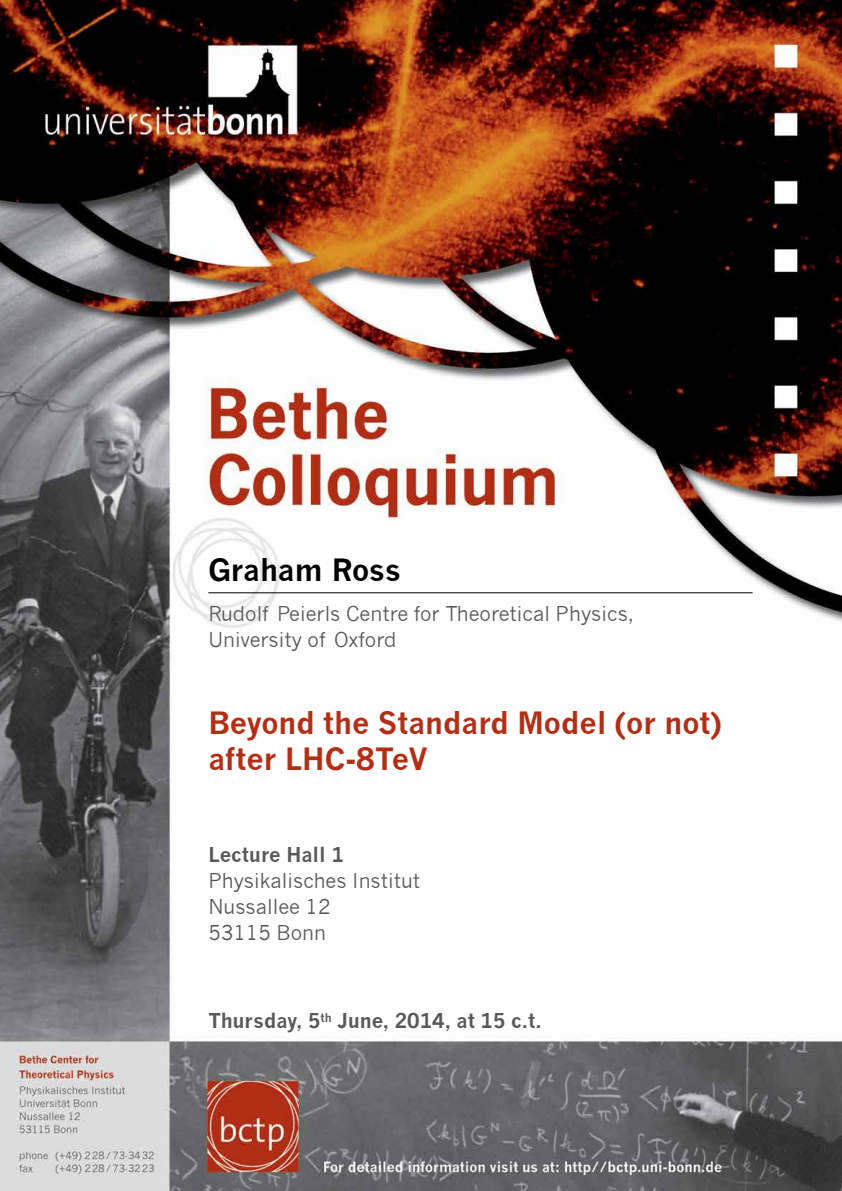
<style>
.page{position:relative;width:842px;height:1191px;background:#fff}
.page>*{position:absolute;margin:0;border:0;box-sizing:border-box;transform-origin:0 0}
.t1{font:700 30px/36px "News Gothic";color:#b22f16}
.t2{font:700 30px "News Gothic";color:#000}
.t3{font:20px/26px "News Gothic";color:#58595b}
.t4{font:700 20px "News Gothic";color:#58595b}
</style>
<div class="page">
<img style="left:0;top:0;width:842px;height:1191px">
<hr style="left:208px;top:592px;width:545px;height:1px;background:#000">
<h1 class="t2" style="left:208px;top:551px;width:194px">Graham Ross</h1>
<p class="t3" style="left:208px;top:601px;width:427px">Rudolf Peierls Centre for Theoretical Physics,<br>University of Oxford</p>
<h1 class="t1" style="left:208px;top:704px;width:515px">Beyond the Standard Model (or not) after LHC-8TeV</h1>
<p class="t4" style="left:208px;top:842px;width:137px">Lecture Hall 1</p>
<p class="t3" style="left:208px;top:868px;width:213px">Physikalisches Institut<br>Nussallee 12<br>53115 Bonn</p>
<p class="t4" style="left:208px;top:1008px;width:335px">Thursday, 5<sup>th</sup> June, 2014, at 15 c.t.</p>
</div>
